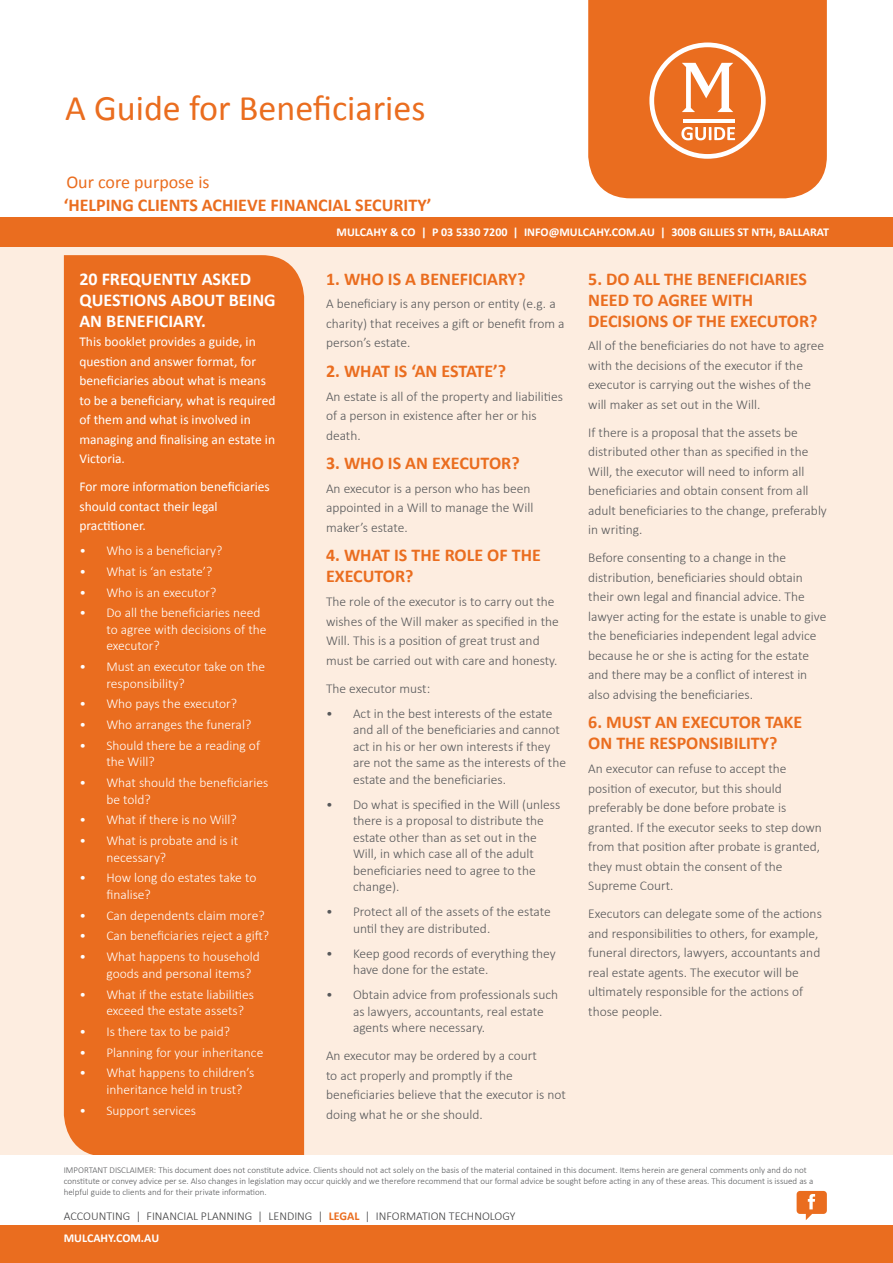
<style>
.page{position:relative;width:893px;height:1263px;background:#fff}
.page>*{position:absolute;margin:0;border:0;box-sizing:border-box;transform-origin:0 0}
.Headline_Orange{font:36px "Calibri";color:#ea6d1f}
.SH2_Orange{font:700 18px/21px "Calibri";color:#ea6d1f}
.SH2_White{font:700 18px/21px "Calibri";color:#fff}
.SH2_Blue{font:700 18px "Calibri";color:#ea6d1f}
.SH2_Blue-2{font:18px "Calibri";color:#ea6d1f}
.B1_Grey{font:300 13.5px/19.5px "Calibri";color:#57585a}
.t1{font:300 13.5px/16.5px "Calibri";color:#fff}
.B1_White{font:13.5px/19.5px "Calibri";color:#fff}
.t2{font:700 12px "Calibri";color:#fff}
.Footer_Departments{font:300 12px "Calibri";color:#3e3e3f}
.B1_Grey-2{font:300 9px/10.8px "Calibri";color:#57585a}
.s1{font-weight:700;color:#ea6d1f}
</style>
<div class="page">
<div style="left:588px;top:0;width:239px;height:198px;background:#ea6d1f"></div>
<svg style="left:649px;top:43px;width:117px;height:116px"></svg>
<div style="left:0;top:247px;width:893px;height:954px;background:#fdede0"></div>
<div style="left:64px;top:255px;width:240px;height:900px;background:#ea6d1f"></div>
<div style="left:0;top:1225px;width:893px;height:38px;background:#ea6d1f"></div>
<div style="left:0;top:217px;width:893px;height:30px;background:#ea6d1f"></div>
<div style="left:0;top:1155px;width:893px;height:50px;background:#fff"></div>
<svg style="left:797px;top:1191px;width:30px;height:29px"></svg>
<p class="Headline_Orange" style="left:65px;top:86px;width:362px">A Guide for Beneficiaries</p>
<p class="SH2_Blue-2" style="left:66px;top:171px;width:145px">Our core purpose is</p>
<p class="SH2_Blue" style="left:64px;top:193px;width:369px">‘HELPING CLIENTS ACHIEVE FINANCIAL SECURITY’</p>
<p class="SH2_White" style="left:79px;top:268px;width:198px">20 FREQUENTLY ASKED<br>QUESTIONS ABOUT BEING<br>AN BENEFICIARY.</p>
<p class="B1_White" style="left:79px;top:332px;width:198px">This booklet provides a guide, in question and answer format, for beneficiaries about what is means to be a beneficiary, what is required of them and what is involved in managing and finalising an estate in<br>Victoria.</p>
<p class="B1_White" style="left:79px;top:477px;width:192px">For more information beneficiaries should contact their legal practitioner.</p>
<p class="t1" style="left:79px;top:542px;width:144px">• Who is a beneficiary?</p>
<p class="t1" style="left:79px;top:562px;width:135px">• What is ‘an estate’?</p>
<p class="t1" style="left:79px;top:583px;width:139px">• Who is an executor?</p>
<p class="t1" style="left:106px;top:604px;width:162px;text-indent:-27px">• Do all the beneficiaries need to agree with decisions of the executor?</p>
<p class="t1" style="left:106px;top:658px;width:160px;text-indent:-27px">• Must an executor take on the responsibility?</p>
<p class="t1" style="left:79px;top:695px;width:159px">• Who pays the executor?</p>
<p class="t1" style="left:79px;top:716px;width:173px">• Who arranges the funeral?</p>
<p class="t1" style="left:106px;top:736px;width:155px;text-indent:-27px">• Should there be a reading of the Will?</p>
<p class="t1" style="left:106px;top:774px;width:163px;text-indent:-27px">• What should the beneficiaries be told?</p>
<p class="t1" style="left:79px;top:811px;width:159px">• What if there is no Will?</p>
<p class="t1" style="left:106px;top:832px;width:133px;text-indent:-27px">• What is probate and is it necessary?</p>
<p class="t1" style="left:106px;top:869px;width:151px;text-indent:-27px">• How long do estates take to finalise?</p>
<p class="t1" style="left:79px;top:906px;width:187px">• Can dependents claim more?</p>
<p class="t1" style="left:79px;top:927px;width:191px">• Can beneficiaries reject a gift?</p>
<p class="t1" style="left:106px;top:948px;width:155px;text-indent:-27px">• What happens to household goods and personal items?</p>
<p class="t1" style="left:106px;top:985px;width:149px;text-indent:-27px">• What if the estate liabilities exceed the estate assets?</p>
<p class="t1" style="left:79px;top:1022px;width:152px">• Is there tax to be paid?</p>
<p class="t1" style="left:79px;top:1043px;width:185px">• Planning for your inheritance</p>
<p class="t1" style="left:106px;top:1064px;width:149px;text-indent:-27px">• What happens to children’s inheritance held in trust?</p>
<p class="t1" style="left:79px;top:1101px;width:118px">• Support services</p>
<p class="t2" style="left:337px;top:224px;width:494px">MULCAHY &amp; CO | P 03 5330 7200 | INFO@MULCAHY.COM.AU | 300B GILLIES ST NTH, BALLARAT</p>
<p class="SH2_Orange" style="left:326px;top:268px;width:201px">1. WHO IS A BENEFICIARY?</p>
<p class="B1_Grey" style="left:326px;top:293px;width:240px">A beneficiary is any person or entity (e.g. a charity) that receives a gift or benefit from a person’s estate.</p>
<p class="SH2_Orange" style="left:326px;top:360px;width:182px">2. WHAT IS ‘AN ESTATE’?</p>
<p class="B1_Grey" style="left:326px;top:386px;width:239px">An estate is all of the property and liabilities of a person in existence after her or his death.</p>
<p class="SH2_Orange" style="left:326px;top:453px;width:195px">3. WHO IS AN EXECUTOR?</p>
<p class="B1_Grey" style="left:326px;top:478px;width:209px">An executor is a person who has been appointed in a Will to manage the Will maker’s estate.</p>
<p class="SH2_Orange" style="left:326px;top:545px;width:216px">4. WHAT IS THE ROLE OF THE<br>EXECUTOR?</p>
<p class="B1_Grey" style="left:326px;top:591px;width:234px">The role of the executor is to carry out the wishes of the Will maker as specified in the Will. This is a position of great trust and must be carried out with care and honesty.</p>
<p class="B1_Grey" style="left:326px;top:678px;width:106px">The executor must:</p>
<p class="B1_Grey" style="left:353px;top:704px;width:215px;line-height:16.5px;text-indent:-27px">• Act in the best interests of the estate and all of the beneficiaries and cannot act in his or her own interests if they are not the same as the interests of the estate and the beneficiaries.</p>
<p class="B1_Grey" style="left:353px;top:795px;width:209px;line-height:16.5px;text-indent:-27px">• Do what is specified in the Will (unless there is a proposal to distribute the estate other than as set out in the<br>Will, in which case all of the adult beneficiaries need to agree to the change).</p>
<p class="B1_Grey" style="left:353px;top:903px;width:199px;line-height:16.5px;text-indent:-27px">• Protect all of the assets of the estate until they are distributed.</p>
<p class="B1_Grey" style="left:353px;top:944px;width:204px;line-height:16.5px;text-indent:-27px">• Keep good records of everything they have done for the estate.</p>
<p class="B1_Grey" style="left:353px;top:986px;width:207px;line-height:16.5px;text-indent:-27px">• Obtain advice from professionals such as lawyers, accountants, real estate agents where necessary.</p>
<p class="B1_Grey" style="left:326px;top:1045px;width:241px">An executor may be ordered by a court<br>to act properly and promptly if the beneficiaries believe that the executor is not doing what he or she should.</p>
<p class="SH2_Orange" style="left:588px;top:268px;width:231px">5. DO ALL THE BENEFICIARIES<br>NEED TO AGREE WITH<br>DECISIONS OF THE EXECUTOR?</p>
<p class="B1_Grey" style="left:588px;top:335px;width:237px">All of the beneficiaries do not have to agree with the decisions of the executor if the executor is carrying out the wishes of the will maker as set out in the Will.</p>
<p class="B1_Grey" style="left:588px;top:422px;width:240px">If there is a proposal that the assets be distributed other than as specified in the Will, the executor will need to inform all beneficiaries and obtain consent from all adult beneficiaries to the change, preferably in writing.</p>
<p class="B1_Grey" style="left:588px;top:547px;width:240px">Before consenting to a change in the distribution, beneficiaries should obtain their own legal and financial advice. The lawyer acting for the estate is unable to give the beneficiaries independent legal advice because he or she is acting for the estate and there may be a conflict of interest in also advising the beneficiaries.</p>
<p class="SH2_Orange" style="left:588px;top:712px;width:215px">6. MUST AN EXECUTOR TAKE<br>ON THE RESPONSIBILITY?</p>
<p class="B1_Grey" style="left:588px;top:758px;width:235px">An executor can refuse to accept the position of executor, but this should preferably be done before probate is granted. If the executor seeks to step down from that position after probate is granted, they must obtain the consent of the Supreme Court.</p>
<p class="B1_Grey" style="left:588px;top:903px;width:235px">Executors can delegate some of the actions and responsibilities to others, for example, funeral directors, lawyers, accountants and real estate agents. The executor will be ultimately responsible for the actions of those people.</p>
<p class="B1_Grey-2" style="left:64px;top:1164px;width:751px">IMPORTANT DISCLAIMER: This document does not constitute advice. Clients should not act solely on the basis of the material contained in this document. Items herein are general comments only and do not constitute or convey advice per se. Also changes in legislation may occur quickly and we therefore recommend that our formal advice be sought before acting in any of these areas. This document is issued as a helpful guide to clients and for their private information.</p>
<p class="Footer_Departments" style="left:64px;top:1208px;width:453px">ACCOUNTING | FINANCIAL PLANNING | LENDING | <span class="s1">LEGAL</span> | INFORMATION TECHNOLOGY</p>
<p class="t2" style="left:64px;top:1230px;width:97px">MULCAHY.COM.AU</p>
</div>
